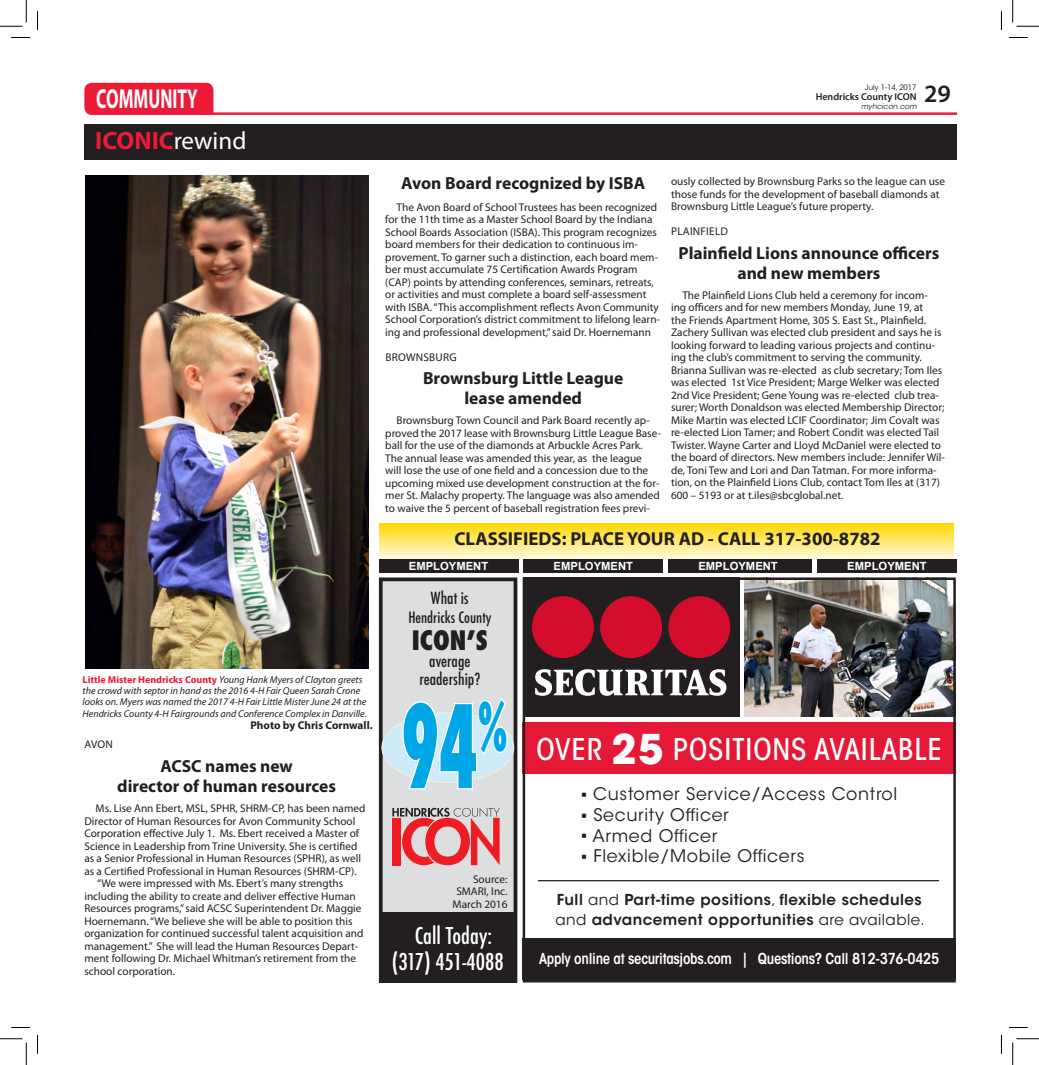
<style>
.page{position:relative;width:1039px;height:1065px;background:#fff}
.page>*{position:absolute;margin:0;border:0;box-sizing:border-box;transform-origin:0 0}
.Body_Copy{font:800 condensed 111.38px "Futura";color:#00a7e6;scale:.59 1}
.t1{font:500 condensed 29.75px "ITC Avant Garde Std";letter-spacing:.03em;color:#fff}
.Briefs_Copy{font:700 27.5px "Myriad Pro";color:#fff;scale:.64 1}
.Body_Copy-2{font:800 condensed 26.12px "Futura";color:#231f20}
.t2{font:700 25px "Myriad Pro";color:#ed1a37}
.Body_Copy-3{font:600 25px "Myriad Pro";color:#231f20}
.Body_Copy-4{font:500 condensed 22.5px/26.2px "Futura";color:#fff;text-align:center}
.Body_Copy-5{font:700 18.75px "Myriad Pro";color:#231f20}
.Body_Copy-6{font:700 17.5px/20px "Myriad Pro";color:#231f20;text-align:center}
.t3{font:17.25px "ITC Avant Garde Std";letter-spacing:.04em;color:#231f20}
.Body_Copy-7{font:500 condensed 16.25px "Futura";color:#231f20}
.Body_Copy-8{font:500 condensed 15.25px "Futura";color:#231f20}
.t4{font:600 15px/20px "ITC Avant Garde Std";letter-spacing:.03em;color:#231f20}
.t5{font:600 condensed 15px "ITC Avant Garde Std";letter-spacing:-.02em;color:#fff}
.Body_Copy-9{font:11.25px/12.5px "Myriad Pro";color:#231f20}
.Briefs{font:700 11.25px "Arial";color:#fff}
.Body_Copy-10{font:700 11.25px "Myriad Pro";color:#231f20}
.Body_Copy-11{font:11.25px "Myriad Pro";letter-spacing:.02em;color:#231f20}
.Body_Copy-12{font:italic 10px/11.2px "Myriad Pro";color:#231f20}
.t6{font:600 10px "Myriad Pro";color:#231f20}
.t7{font:7.5px "ITC Avant Garde Std";color:#231f20}
.t8{font:italic 7.5px "ITC Avant Garde Std";color:#231f20}
.s1{font-weight:400;color:#fff}
.s2{font-weight:700;font-style:normal;color:#ed1a37}
.s3{font-family:"Avant Garde";font-weight:700;font-stretch:normal;font-size:40.75px}
.s4{font-family:"Whitney";font-weight:700;font-size:12.38px}
.s5{font-weight:400}
</style>
<div class="page">
<div style="left:84px;top:124px;width:872px;height:35px;background:#231f20"></div>
<hr style="left:199px;top:112px;width:757px;height:3px;background:#ed1a37">
<div style="left:84px;top:83px;width:129px;height:32px;background:#ed1a37"></div>
<svg style="left:379px;top:523px;width:573px;height:39px;background:#f9e36e"></svg>
<div style="left:522px;top:939px;width:433px;height:41px;background:#231f20"></div>
<img style="left:744px;top:581px;width:208px;height:136px">
<div style="left:522px;top:578px;width:217px;height:139px;background:#231f20"></div>
<div style="left:531px;top:596px;width:62px;height:62px;background:#d30d2b;border-radius:50%"></div>
<div style="left:668px;top:596px;width:62px;height:62px;background:#d30d2b;border-radius:50%"></div>
<div style="left:600px;top:596px;width:61px;height:62px;background:#d30d2b;border-radius:50%"></div>
<svg style="left:535px;top:669px;width:191px;height:27px"></svg>
<div style="left:522px;top:722px;width:433px;height:52px;background:#e51836"></div>
<div style="left:522px;top:578px;width:433px;height:404px;border:2px solid #231f20"></div>
<hr style="left:537px;top:880px;width:401px;height:1px;background:#231f20">
<div style="left:380px;top:579px;width:135px;height:402px;background:#dddee0"></div>
<div style="left:379px;top:578px;width:138px;height:404px;border:4px solid #231f20"></div>
<div style="left:817px;top:560px;width:139px;height:13px;background:#231f20"></div>
<div style="left:523px;top:560px;width:139px;height:13px;background:#231f20"></div>
<div style="left:379px;top:560px;width:139px;height:13px;background:#231f20"></div>
<div style="left:672px;top:560px;width:139px;height:13px;background:#231f20"></div>
<div style="left:668px;top:560px;width:139px;height:13px;background:#231f20"></div>
<div style="left:382px;top:713px;width:131px;height:69px;background:#ceebf9;border-radius:50%"></div>
<svg style="left:401px;top:698px;width:108px;height:92px"></svg>
<div style="left:379px;top:912px;width:137px;height:70px;background:#231f20"></div>
<svg style="left:392px;top:808px;width:107px;height:57px"></svg>
<img style="left:86px;top:175px;width:283px;height:493px">
<svg style="left:11px;top:37px;width:19px;height:1px"></svg>
<svg style="left:1009px;top:37px;width:18px;height:1px"></svg>
<svg style="left:11px;top:1027px;width:19px;height:1px"></svg>
<svg style="left:1009px;top:1027px;width:18px;height:1px"></svg>
<svg style="left:37px;top:11px;width:1px;height:19px"></svg>
<svg style="left:37px;top:1035px;width:1px;height:19px"></svg>
<svg style="left:0;top:0;width:27px;height:27px"></svg>
<svg style="left:0;top:1039px;width:27px;height:26px"></svg>
<svg style="left:1012px;top:0;width:26px;height:27px"></svg>
<svg style="left:1012px;top:1039px;width:26px;height:26px"></svg>
<p class="Briefs_Copy" style="left:96px;top:81px;width:160px">COMMUNITY</p>
<p class="t2" style="left:95px;top:125px;width:153px">ICONIC<span class="s1">rewind</span></p>
<p class="Body_Copy-12" style="left:82px;top:674px;width:285px"><span class="s2">Little Mister Hendricks County</span> Young Hank Myers of Clayton greets the crowd with septor in hand as the 2016 4-H Fair Queen Sarah Crone looks on. Myers was named the 2017 4-H Fair Little Mister June 24 at the Hendricks County 4-H Fairgrounds and Conference Complex in Danville.</p>
<p class="Body_Copy-10" style="left:250px;top:718px;width:124px">Photo by Chris Cornwall.</p>
<p class="Body_Copy-9" style="left:84px;top:738px;width:30px">AVON</p>
<p class="Body_Copy-6" style="left:117px;top:756px;width:220px">ACSC names new<br>director of human resources</p>
<p class="Body_Copy-9" style="left:84px;top:802px;width:282px;text-indent:11px">Ms. Lise Ann Ebert, MSL, SPHR, SHRM-CP, has been named Director of Human Resources for Avon Community School Corporation effective July 1. Ms. Ebert received a Master of Science in Leadership from Trine University. She is certified as a Senior Professional in Human Resources (SPHR), as well as a Certified Professional in Human Resources (SHRM-CP).</p>
<p class="Body_Copy-9" style="left:84px;top:877px;width:280px;text-indent:13px">“We were impressed with Ms. Ebert’s many strengths including the ability to create and deliver effective Human Resources programs,” said ACSC Superintendent Dr. Maggie Hoernemann. “We believe she will be able to position this organization for continued successful talent acquisition and management.” She will lead the Human Resources Depart&shy;ment following Dr. Michael Whitman’s retirement from the school corporation.</p>
<p class="t7" style="left:864px;top:82px;width:53px">July 1-14, 2017</p>
<p class="t6" style="left:815px;top:90px;width:102px">Hendricks County ICON</p>
<p class="t8" style="left:860px;top:101px;width:57px">myhcicon.com</p>
<p class="Body_Copy-3" style="left:923px;top:77px;width:28px">29</p>
<p class="Body_Copy-6" style="left:401px;top:173px;width:245px">Avon Board recognized by ISBA</p>
<p class="Body_Copy-9" style="left:385px;top:200px;width:276px;text-indent:11px">The Avon Board of School Trustees has been recognized for the 11th time as a Master School Board by the Indiana School Boards Association (ISBA). This program recognizes board members for their dedication to continuous im&shy;provement. To garner such a distinction, each board mem&shy;ber must accumulate 75 Certification Awards Program (CAP) points by attending conferences, seminars, retreats, or activities and must complete a board self-assessment with ISBA. “This accomplishment reflects Avon Community School Corporation’s district commitment to lifelong learn&shy;ing and professional development,” said Dr. Hoernemann</p>
<p class="Body_Copy-11" style="left:385px;top:350px;width:73px">BROWNSBURG</p>
<p class="Body_Copy-6" style="left:423px;top:368px;width:202px">Brownsburg Little League lease amended</p>
<p class="Body_Copy-9" style="left:385px;top:414px;width:277px;text-indent:11px">Brownsburg Town Council and Park Board recently ap&shy;proved the 2017 lease with Brownsburg Little League Base&shy;ball for the use of the diamonds at Arbuckle Acres Park.<br>The annual lease was amended this year, as the league<br>will lose the use of one field and a concession due to the upcoming mixed use development construction at the for&shy;mer St. Malachy property. The language was also amended to waive the 5 percent of baseball registration fees previ-</p>
<p class="Body_Copy-9" style="left:670px;top:175px;width:275px">ously collected by Brownsburg Parks so the league can use those funds for the development of baseball diamonds at<br>Brownsburg Little League’s future property.</p>
<p class="Body_Copy-11" style="left:671px;top:224px;width:58px">PLAINFIELD</p>
<p class="Body_Copy-6" style="left:678px;top:242px;width:262px">Plainfield Lions announce officers and new members</p>
<p class="Body_Copy-9" style="left:670px;top:289px;width:275px;text-indent:11px">The Plainfield Lions Club held a ceremony for incom&shy;ing officers and for new members Monday, June 19, at<br>the Friends Apartment Home, 305 S. East St., Plainfield.<br>Zachery Sullivan was elected club president and says he is looking forward to leading various projects and continu&shy;ing the club’s commitment to serving the community.<br>Brianna Sullivan was re-elected as club secretary; Tom Iles was elected 1st Vice President; Marge Welker was elected 2nd Vice President; Gene Young was re-elected club trea&shy;surer; Worth Donaldson was elected Membership Director; Mike Martin was elected LCIF Coordinator; Jim Covalt was re-elected Lion Tamer; and Robert Condit was elected Tail Twister. Wayne Carter and Lloyd McDaniel were elected to the board of directors. New members include: Jennifer Wil&shy;de, Toni Tew and Lori and Dan Tatman. For more informa&shy;tion, on the Plainfield Lions Club, contact Tom Iles at (317)<br>600 – 5193 or at t.iles@sbcglobal.net.</p>
<p class="Body_Copy-5" style="left:454px;top:527px;width:427px">CLASSIFIEDS: PLACE YOUR AD - CALL 317-300-8782</p>
<p class="Briefs" style="left:408px;top:559px;width:81px">EMPLOYMENT</p>
<p class="Briefs" style="left:553px;top:559px;width:81px">EMPLOYMENT</p>
<p class="Briefs" style="left:698px;top:559px;width:81px">EMPLOYMENT</p>
<p class="Briefs" style="left:702px;top:559px;width:81px">EMPLOYMENT</p>
<p class="Briefs" style="left:846px;top:559px;width:81px">EMPLOYMENT</p>
<p class="Body_Copy-7" style="left:431px;top:588px;width:39px">What is</p>
<p class="Body_Copy-8" style="left:408px;top:607px;width:84px">Hendricks County</p>
<p class="Body_Copy-2" style="left:411px;top:622px;width:78px">ICON’S</p>
<p class="Body_Copy-7" style="left:429px;top:651px;width:43px">average</p>
<p class="Body_Copy-7" style="left:419px;top:668px;width:63px">readership?</p>
<p class="Body_Copy" style="left:400px;top:671px;width:183px">94<sup>%</sup></p>
<p class="Body_Copy-9" style="left:456px;top:873px;width:53px;text-align:right">Source:<br>SMARI, Inc.</p>
<p class="Body_Copy-9" style="left:452px;top:898px;width:56px">March 2016</p>
<p class="Body_Copy-4" style="left:391px;top:922px;width:113px">Call Today: (317) 451-4088</p>
<p class="t1" style="left:536px;top:731px;width:407px">OVER <span class="s3">25</span> POSITIONS AVAILABLE</p>
<p class="t3" style="left:581px;top:784px;width:317px"><span class="s4">•</span> Customer Service/Access Control</p>
<p class="t3" style="left:581px;top:804px;width:149px"><span class="s4">•</span> Security Officer</p>
<p class="t3" style="left:581px;top:825px;width:137px"><span class="s4">•</span> Armed Officer</p>
<p class="t3" style="left:581px;top:846px;width:225px"><span class="s4">•</span> Flexible/Mobile Officers</p>
<p class="t4" style="left:555px;top:890px;width:371px">Full <span class="s5">and</span> Part-time positions<span class="s5">,</span> flexible schedules <span class="s5">and</span> advancement opportunities <span class="s5">are available.</span></p>
<p class="t5" style="left:539px;top:949px;width:401px">Apply online at securitasjobs.com | Questions? Call 812-376-0425</p>
</div>
